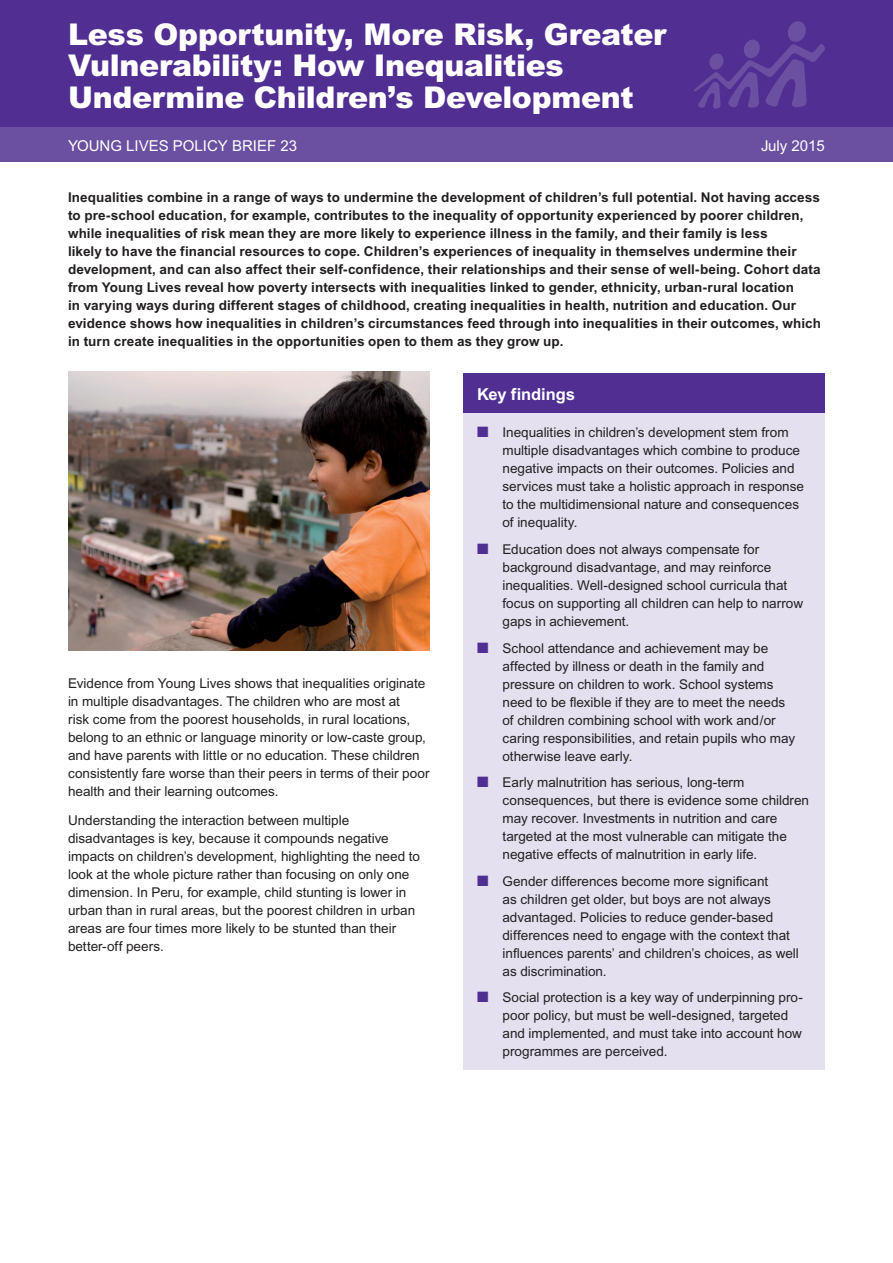
<style>
.page{position:relative;width:893px;height:1263px;background:#fff}
.page>*{position:absolute;margin:0;border:0;box-sizing:border-box;transform-origin:0 0}
.t1{font:900 30px/31.5px "Arial";letter-spacing:-.01em;color:#fff}
.t2{font:700 16.5px "Arial";letter-spacing:-.005em;color:#fff}
.t3{font:15px "Arial";color:#fff}
.t4{font:13.5px/18px "Arial";color:#231f20}
.t5{font:700 13.5px/18px "Arial";letter-spacing:.005em;color:#231f20}
.s1{color:#502e92}
</style>
<div class="page">
<div style="left:0;top:0;width:893px;height:128px;background:#502e92"></div>
<div style="left:0;top:128px;width:893px;height:34px;background:#6b4fa0"></div>
<svg style="left:694px;top:21px;width:131px;height:88px"></svg>
<img style="left:68px;top:372px;width:361px;height:279px">
<div style="left:463px;top:373px;width:362px;height:40px;background:#502e92"></div>
<div style="left:463px;top:413px;width:362px;height:656px;background:#e4e0ef"></div>
<h1 class="t1" style="left:68px;top:17px;width:600px">Less Opportunity, More Risk, Greater<br>Vulnerability: How Inequalities<br>Undermine Children’s Development</h1>
<p class="t3" style="left:68px;top:137px;width:231px">YOUNG LIVES POLICY BRIEF 23</p>
<p class="t3" style="left:761px;top:137px;width:65px">July 2015</p>
<p class="t5" style="left:68px;top:188px;width:755px">Inequalities combine in a range of ways to undermine the development of children’s full potential. Not having access to pre-school education, for example, contributes to the inequality of opportunity experienced by poorer children, while inequalities of risk mean they are more likely to experience illness in the family, and their family is less<br>likely to have the financial resources to cope. Children’s experiences of inequality in themselves undermine their development, and can also affect their self-confidence, their relationships and their sense of well-being. Cohort data from Young Lives reveal how poverty intersects with inequalities linked to gender, ethnicity, urban-rural location<br>in varying ways during different stages of childhood, creating inequalities in health, nutrition and education. Our evidence shows how inequalities in children’s circumstances feed through into inequalities in their outcomes, which in turn create inequalities in the opportunities open to them as they grow up.</p>
<p class="t4" style="left:68px;top:674px;width:363px">Evidence from Young Lives shows that inequalities originate in multiple disadvantages. The children who are most at<br>risk come from the poorest households, in rural locations, belong to an ethnic or language minority or low-caste group, and have parents with little or no education. These children consistently fare worse than their peers in terms of their poor health and their learning outcomes.</p>
<p class="t4" style="left:68px;top:811px;width:353px">Understanding the interaction between multiple disadvantages is key, because it compounds negative impacts on children’s development, highlighting the need to look at the whole picture rather than focusing on only one dimension. In Peru, for example, child stunting is lower in urban than in rural areas, but the poorest children in urban areas are four times more likely to be stunted than their better-off peers.</p>
<p class="t2" style="left:477px;top:384px;width:100px">Key findings</p>
<p class="t4" style="left:502px;top:424px;width:303px;text-indent:-26px"><span class="s1">■</span> Inequalities in children’s development stem from multiple disadvantages which combine to produce negative impacts on their outcomes. Policies and services must take a holistic approach in response to the multidimensional nature and consequences of inequality.</p>
<p class="t4" style="left:502px;top:540px;width:302px;text-indent:-26px"><span class="s1">■</span> Education does not always compensate for background disadvantage, and may reinforce inequalities. Well-designed school curricula that focus on supporting all children can help to narrow gaps in achievement.</p>
<p class="t4" style="left:502px;top:639px;width:294px;text-indent:-26px"><span class="s1">■</span> School attendance and achievement may be affected by illness or death in the family and pressure on children to work. School systems need to be flexible if they are to meet the needs of children combining school with work and/or caring responsibilities, and retain pupils who may otherwise leave early.</p>
<p class="t4" style="left:502px;top:773px;width:308px;text-indent:-26px"><span class="s1">■</span> Early malnutrition has serious, long-term consequences, but there is evidence some children may recover. Investments in nutrition and care targeted at the most vulnerable can mitigate the negative effects of malnutrition in early life.</p>
<p class="t4" style="left:502px;top:872px;width:298px;text-indent:-26px"><span class="s1">■</span> Gender differences become more significant<br>as children get older, but boys are not always advantaged. Policies to reduce gender-based differences need to engage with the context that influences parents’ and children’s choices, as well as discrimination.</p>
<p class="t4" style="left:502px;top:988px;width:302px;text-indent:-26px"><span class="s1">■</span> Social protection is a key way of underpinning pro&shy;poor policy, but must be well-designed, targeted and implemented, and must take into account how programmes are perceived.</p>
</div>
